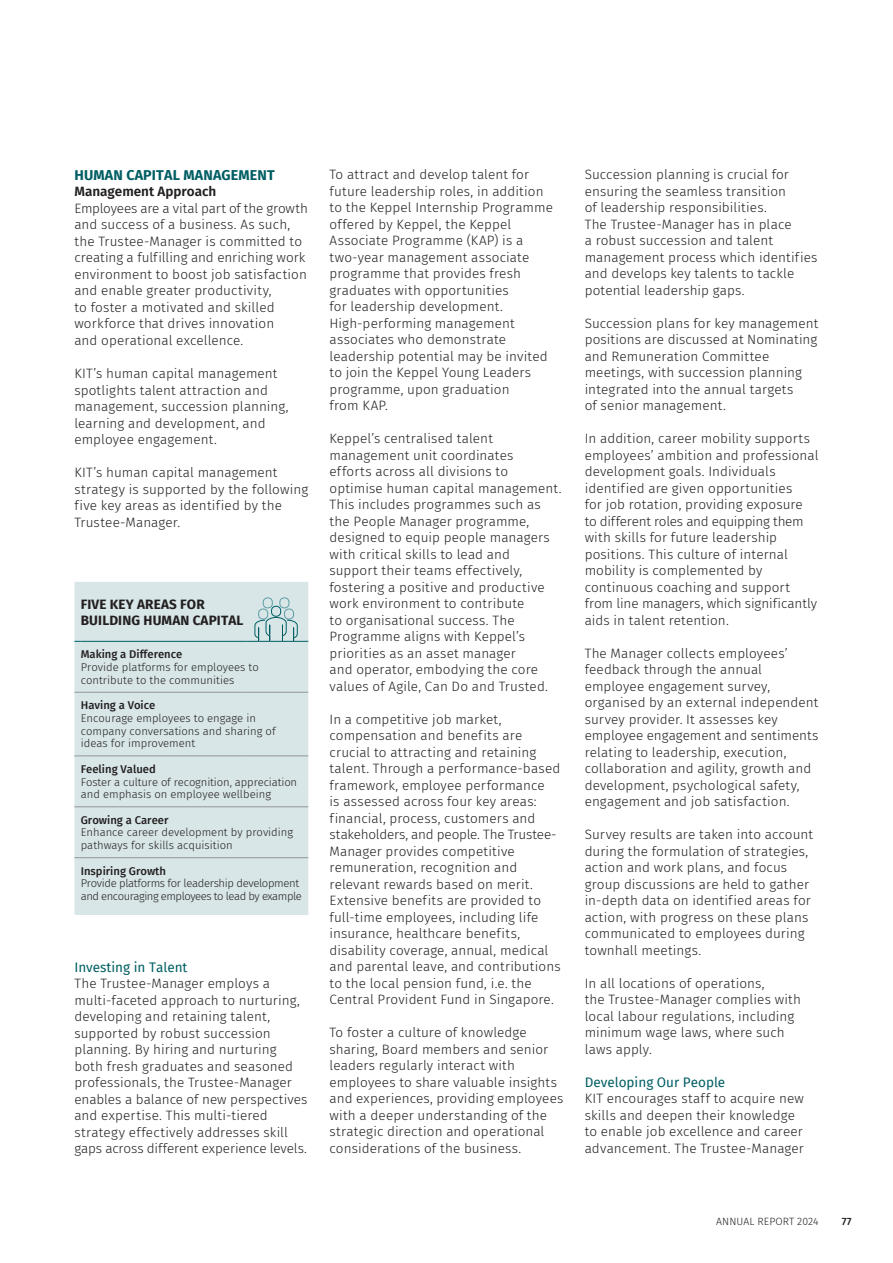
<style>
.page{position:relative;width:893px;height:1263px;background:#fff}
.page>*{position:absolute;margin:0;border:0;box-sizing:border-box;transform-origin:0 0}
.Heading-1-Sus{font:700 14.25px "Fira Sans";letter-spacing:.01em;color:#005e63}
.Bodytext{font:300 13.5px/16.5px "Fira Sans";letter-spacing:.005em;color:#231f20}
.Heading-3{font:13.5px "Fira Sans";color:#005e63}
.Diagram_Box_Title{font:700 13.5px/16.5px "Fira Sans";letter-spacing:.01em;color:#231f20}
.Heading-2{font:600 13.5px "Fira Sans";color:#231f20}
.Tabletext_No-Indent{font:300 11.25px/12.8px "Fira Sans";color:#231f20}
.Tabletext_No-Indent-2{font:300 11.25px/12.8px "Fira Sans";letter-spacing:-.03em;color:#231f20}
.Tabletext-Heading_L1{font:500 11.25px "Fira Sans";color:#231f20}
.t1{font:300 10.5px "Fira Sans";letter-spacing:.01em;color:#231f20}
.t2{font:500 10.5px "Fira Sans";color:#231f20}
</style>
<div class="page">
<div style="left:74px;top:582px;width:234px;height:333px;background:#d8e6e8"></div>
<hr style="left:81px;top:641px;width:166px;height:1px;background:#005e63">
<hr style="left:247px;top:641px;width:55px;height:1px;background:#005e63">
<hr style="left:81px;top:692px;width:166px;height:1px;background:#939598">
<hr style="left:247px;top:692px;width:55px;height:1px;background:#939598">
<hr style="left:81px;top:756px;width:166px;height:1px;background:#939598">
<hr style="left:247px;top:756px;width:55px;height:1px;background:#939598">
<hr style="left:81px;top:806px;width:166px;height:1px;background:#939598">
<hr style="left:247px;top:806px;width:55px;height:1px;background:#939598">
<hr style="left:81px;top:857px;width:166px;height:1px;background:#939598">
<hr style="left:247px;top:857px;width:55px;height:1px;background:#939598">
<svg style="left:254px;top:597px;width:54px;height:45px"></svg>
<p class="Heading-1-Sus" style="left:74px;top:163px;width:202px">HUMAN CAPITAL MANAGEMENT</p>
<p class="Heading-2" style="left:74px;top:181px;width:143px">Management Approach</p>
<p class="Bodytext" style="left:74px;top:200px;width:235px">Employees are a vital part of the growth and success of a business. As such, the Trustee-Manager is committed to creating a fulfilling and enriching work environment to boost job satisfaction and enable greater productivity,<br>to foster a motivated and skilled workforce that drives innovation<br>and operational excellence.</p>
<p class="Bodytext" style="left:74px;top:365px;width:216px">KIT’s human capital management spotlights talent attraction and management, succession planning, learning and development, and employee engagement.</p>
<p class="Bodytext" style="left:74px;top:464px;width:235px">KIT’s human capital management strategy is supported by the following five key areas as identified by the<br>Trustee-Manager.</p>
<p class="Diagram_Box_Title" style="left:81px;top:595px;width:164px">FIVE KEY AREAS FOR<br>BUILDING HUMAN CAPITAL</p>
<p class="Tabletext-Heading_L1" style="left:81px;top:645px;width:103px">Making a Difference</p>
<p class="Tabletext_No-Indent" style="left:81px;top:661px;width:179px">Provide platforms for employees to contribute to the communities</p>
<p class="Tabletext-Heading_L1" style="left:81px;top:696px;width:76px">Having a Voice</p>
<p class="Tabletext_No-Indent" style="left:81px;top:711px;width:196px">Encourage employees to engage in company conversations and sharing of ideas for improvement</p>
<p class="Tabletext-Heading_L1" style="left:81px;top:760px;width:76px">Feeling Valued</p>
<p class="Tabletext_No-Indent" style="left:81px;top:775px;width:218px">Foster a culture of recognition, appreciation and emphasis on employee wellbeing</p>
<p class="Tabletext-Heading_L1" style="left:81px;top:811px;width:89px">Growing a Career</p>
<p class="Tabletext_No-Indent" style="left:81px;top:826px;width:214px">Enhance career development by providing pathways for skills acquisition</p>
<p class="Tabletext-Heading_L1" style="left:81px;top:862px;width:87px">Inspiring Growth</p>
<p class="Tabletext_No-Indent-2" style="left:81px;top:877px;width:223px">Provide platforms for leadership development and encouraging employees to lead by example</p>
<p class="Heading-3" style="left:74px;top:956px;width:115px">Investing in Talent</p>
<p class="Bodytext" style="left:74px;top:975px;width:235px">The Trustee-Manager employs a multi-faceted approach to nurturing, developing and retaining talent, supported by robust succession planning. By hiring and nurturing both fresh graduates and seasoned professionals, the Trustee-Manager enables a balance of new perspectives and expertise. This multi-tiered strategy effectively addresses skill gaps across different experience levels.</p>
<p class="Bodytext" style="left:330px;top:166px;width:225px">To attract and develop talent for future leadership roles, in addition to the Keppel Internship Programme offered by Keppel, the Keppel<br>Associate Programme (KAP) is a two-year management associate programme that provides fresh graduates with opportunities<br>for leadership development.<br>High-performing management associates who demonstrate leadership potential may be invited to join the Keppel Young Leaders programme, upon graduation<br>from KAP.</p>
<p class="Bodytext" style="left:330px;top:430px;width:233px">Keppel’s centralised talent management unit coordinates<br>efforts across all divisions to optimise human capital management.<br>This includes programmes such as the People Manager programme, designed to equip people managers with critical skills to lead and support their teams effectively, fostering a positive and productive work environment to contribute<br>to organisational success. The<br>Programme aligns with Keppel’s priorities as an asset manager<br>and operator, embodying the core values of Agile, Can Do and Trusted.</p>
<p class="Bodytext" style="left:330px;top:711px;width:233px">In a competitive job market, compensation and benefits are crucial to attracting and retaining talent. Through a performance-based framework, employee performance<br>is assessed across four key areas: financial, process, customers and stakeholders, and people. The Trustee-Manager provides competitive remuneration, recognition and relevant rewards based on merit.<br>Extensive benefits are provided to full-time employees, including life insurance, healthcare benefits, disability coverage, annual, medical and parental leave, and contributions to the local pension fund, i.e. the Central Provident Fund in Singapore.</p>
<p class="Bodytext" style="left:330px;top:1024px;width:235px">To foster a culture of knowledge sharing, Board members and senior leaders regularly interact with employees to share valuable insights and experiences, providing employees with a deeper understanding of the strategic direction and operational considerations of the business.</p>
<p class="Bodytext" style="left:585px;top:166px;width:234px">Succession planning is crucial for ensuring the seamless transition<br>of leadership responsibilities.<br>The Trustee-Manager has in place<br>a robust succession and talent management process which identifies and develops key talents to tackle potential leadership gaps.</p>
<p class="Bodytext" style="left:585px;top:315px;width:235px">Succession plans for key management positions are discussed at Nominating and Remuneration Committee meetings, with succession planning integrated into the annual targets<br>of senior management.</p>
<p class="Bodytext" style="left:585px;top:430px;width:235px">In addition, career mobility supports employees’ ambition and professional development goals. Individuals identified are given opportunities<br>for job rotation, providing exposure<br>to different roles and equipping them with skills for future leadership positions. This culture of internal mobility is complemented by continuous coaching and support from line managers, which significantly aids in talent retention.</p>
<p class="Bodytext" style="left:585px;top:645px;width:235px">The Manager collects employees’ feedback through the annual employee engagement survey, organised by an external independent survey provider. It assesses key employee engagement and sentiments relating to leadership, execution, collaboration and agility, growth and development, psychological safety, engagement and job satisfaction.</p>
<p class="Bodytext" style="left:585px;top:826px;width:230px">Survey results are taken into account during the formulation of strategies, action and work plans, and focus group discussions are held to gather in-depth data on identified areas for action, with progress on these plans communicated to employees during townhall meetings.</p>
<p class="Bodytext" style="left:585px;top:975px;width:218px">In all locations of operations,<br>the Trustee-Manager complies with local labour regulations, including minimum wage laws, where such laws apply.</p>
<p class="Heading-3" style="left:585px;top:1072px;width:142px">Developing Our People</p>
<p class="Bodytext" style="left:585px;top:1090px;width:221px">KIT encourages staff to acquire new skills and deepen their knowledge to enable job excellence and career advancement. The Trustee-Manager</p>
<p class="t1" style="left:716px;top:1213px;width:104px">ANNUAL REPORT 2024</p>
<p class="t2" style="left:842px;top:1212px;width:11px">77</p>
</div>
